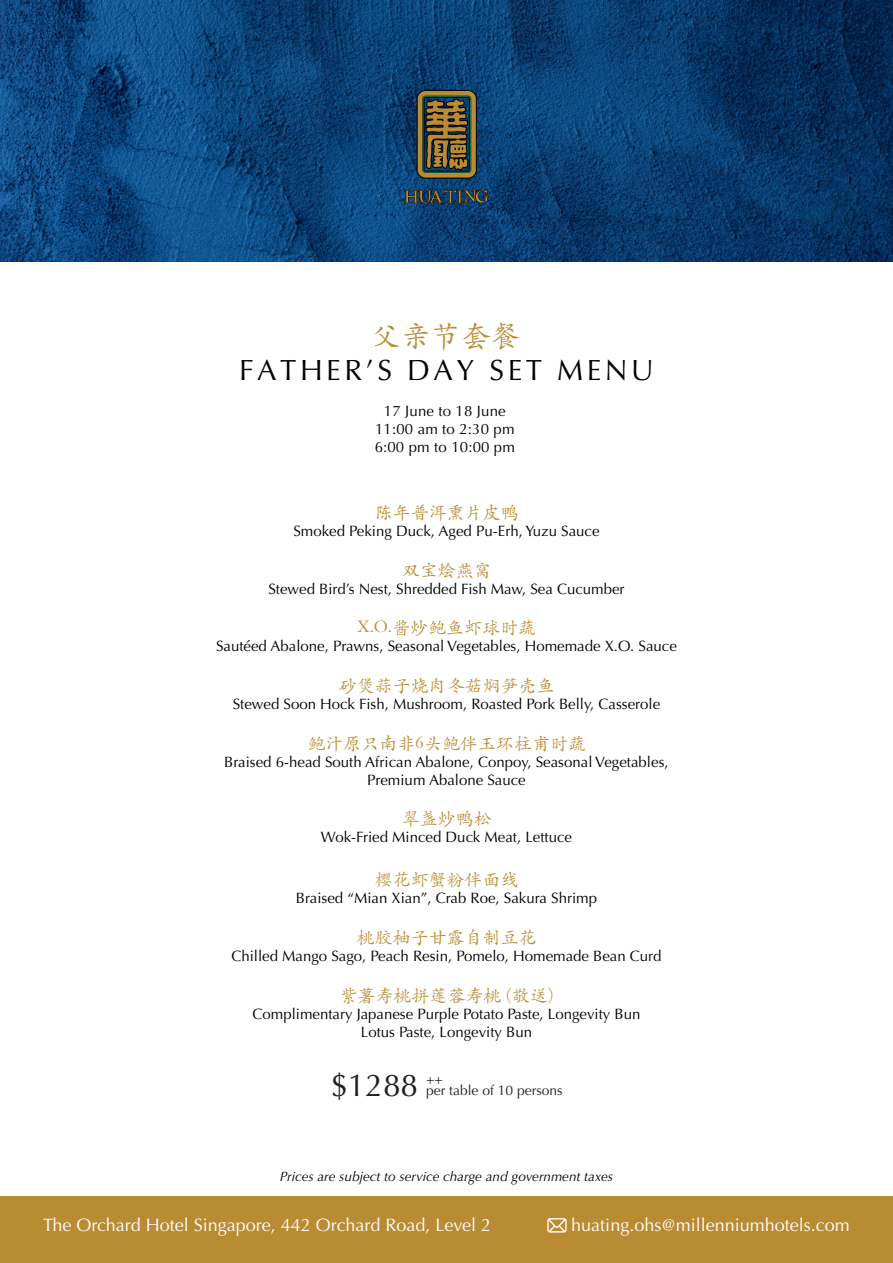
<style>
.page{position:relative;width:893px;height:1263px;background:#fff}
.page>*{position:absolute;margin:0;border:0;box-sizing:border-box;transform-origin:0 0}
.t1{font:31.65px "Optima";color:#231f20}
.t2{font:30px "ST Kaiti";color:#b98b32}
.t3{font:29.25px "Optima";letter-spacing:.12em;color:#000}
.t4{font:18px "ST Kaiti";color:#b98b32}
.t5{font:18px "Optima";color:#fff}
.t6{font:15px/18px "Optima";color:#000;text-align:center}
.t7{font:13.95px "Optima";color:#231f20}
.t8{font:italic 13.5px "Optima";color:#000}
</style>
<div class="page">
<div style="left:0;top:1197px;width:893px;height:66px;background:#b98b32"></div>
<svg style="left:547px;top:1218px;width:20px;height:14px"></svg>
<img style="left:0;top:0;width:893px;height:262px">
<svg style="left:404px;top:189px;width:85px;height:14px"></svg>
<svg style="left:417px;top:90px;width:60px;height:89px;background:#67592e"></svg>
<h2 class="t2" style="left:370px;top:317px;width:152px">父亲节套餐</h2>
<h3 class="t3" style="left:239px;top:353px;width:416px">FATHER’S DAY SET MENU</h3>
<p class="t6" style="left:375px;top:402px;width:142px">17 June to 18 June<br>11:00 am to 2:30 pm<br>6:00 pm to 10:00 pm</p>
<p class="t4" style="left:374px;top:501px;width:145px">陈年普洱熏片皮鸭</p>
<p class="t6" style="left:293px;top:522px;width:308px">Smoked Peking Duck, Aged Pu-Erh, Yuzu Sauce</p>
<p class="t4" style="left:401px;top:559px;width:91px">双宝烩燕窝</p>
<p class="t6" style="left:268px;top:580px;width:358px">Stewed Bird’s Nest, Shredded Fish Maw, Sea Cucumber</p>
<p class="t4" style="left:357px;top:617px;width:180px">X.O.酱炒鲍鱼虾球时蔬</p>
<p class="t6" style="left:216px;top:637px;width:462px">Sautéed Abalone, Prawns, Seasonal Vegetables, Homemade X.O. Sauce</p>
<p class="t4" style="left:338px;top:674px;width:217px">砂煲蒜子烧肉冬菇焖笋壳鱼</p>
<p class="t6" style="left:233px;top:695px;width:429px">Stewed Soon Hock Fish, Mushroom, Roasted Pork Belly, Casserole</p>
<p class="t4" style="left:307px;top:732px;width:280px">鲍汁原只南非6头鲍伴玉环柱甫时蔬</p>
<p class="t6" style="left:224px;top:753px;width:446px">Braised 6-head South African Abalone, Conpoy, Seasonal Vegetables,<br>Premium Abalone Sauce</p>
<p class="t4" style="left:401px;top:807px;width:91px">翠盏炒鸭松</p>
<p class="t6" style="left:321px;top:828px;width:253px">Wok-Fried Minced Duck Meat, Lettuce</p>
<p class="t4" style="left:374px;top:869px;width:145px">樱花虾蟹粉伴面线</p>
<p class="t6" style="left:296px;top:889px;width:303px">Braised “Mian Xian”, Crab Roe, Sakura Shrimp</p>
<p class="t4" style="left:356px;top:926px;width:181px">桃胶柚子甘露自制豆花</p>
<p class="t6" style="left:231px;top:947px;width:432px">Chilled Mango Sago, Peach Resin, Pomelo, Homemade Bean Curd</p>
<p class="t4" style="left:339px;top:984px;width:216px">紫薯寿桃拼莲蓉寿桃 (敬送)</p>
<p class="t6" style="left:252px;top:1005px;width:389px">Complimentary Japanese Purple Potato Paste, Longevity Bun<br>Lotus Paste, Longevity Bun</p>
<h1 class="t1" style="left:330px;top:1067px;width:89px">$1288</h1>
<p class="t7" style="left:426px;top:1082px;width:138px">per table of 10 persons</p>
<p class="t7" style="left:426px;top:1071px;width:18px">++</p>
<p class="t8" style="left:280px;top:1169px;width:335px">Prices are subject to service charge and government taxes</p>
<p class="t5" style="left:43px;top:1215px;width:450px">The Orchard Hotel Singapore, 442 Orchard Road, Level 2</p>
<p class="t5" style="left:571px;top:1215px;width:280px">huating.ohs@millenniumhotels.com</p>
</div>
